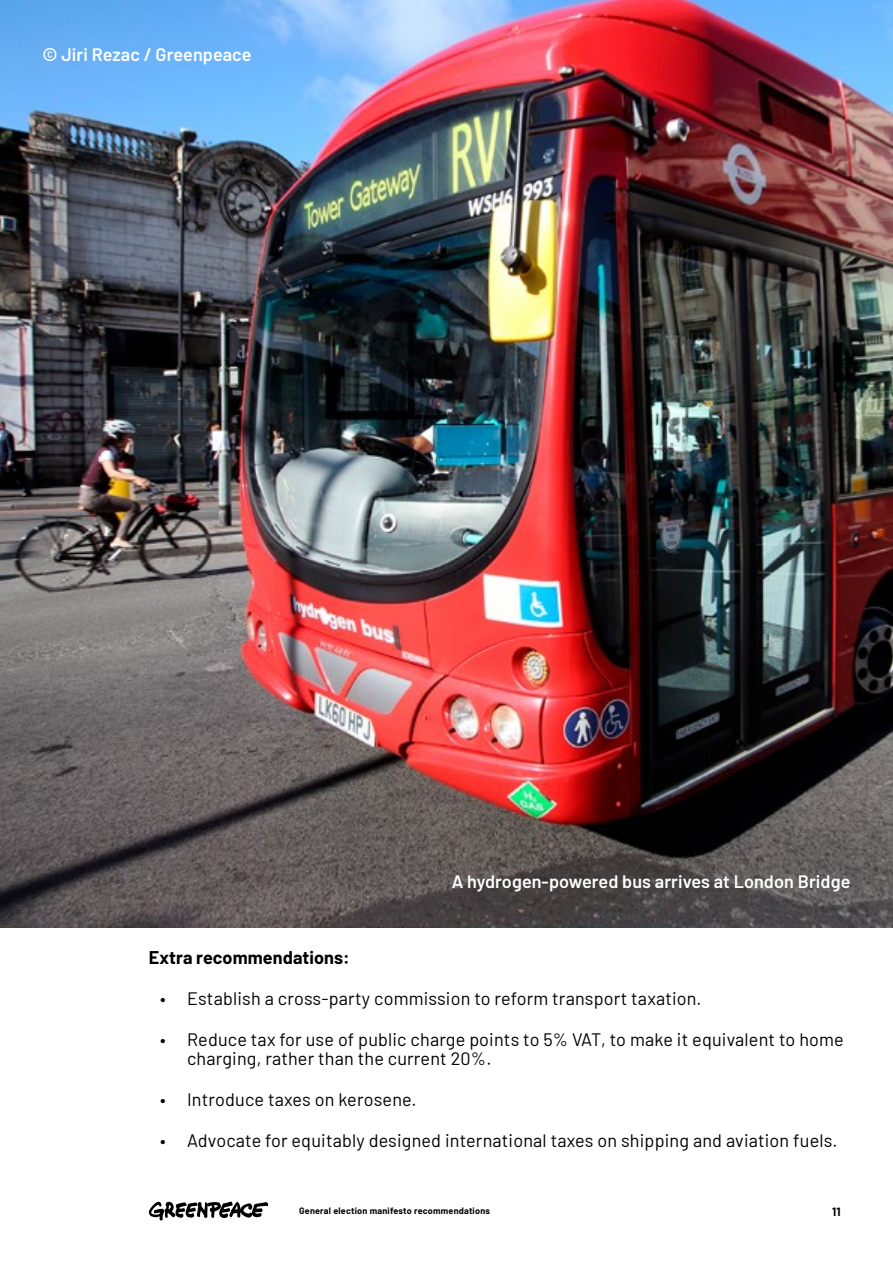
<style>
.page{position:relative;width:893px;height:1263px;background:#fff}
.page>*{position:absolute;margin:0;border:0;box-sizing:border-box;transform-origin:0 0}
.t1{font:18px/19.5px "Barlow";letter-spacing:.01em;color:#000}
.Image_copy_-_white{font:600 18px "Barlow";letter-spacing:.005em;color:#fff}
.t2{font:700 18px "Barlow";letter-spacing:.005em;color:#000}
.t3{font:700 11.7px "Barlow";color:#000}
.t4{font:700 9px "Barlow";letter-spacing:.025em;color:#000}
</style>
<div class="page">
<svg style="left:149px;top:1201px;width:119px;height:19px"></svg>
<img style="left:0;top:0;width:893px;height:927px">
<p class="Image_copy_-_white" style="left:43px;top:41px;width:211px">© Jiri Rezac / Greenpeace</p>
<p class="Image_copy_-_white" style="left:452px;top:868px;width:400px">A hydrogen-powered bus arrives at London Bridge</p>
<h4 class="t2" style="left:149px;top:944px;width:202px">Extra recommendations:</h4>
<p class="t1" style="left:160px;top:987px;width:543px">• Establish a cross-party commission to reform transport taxation.</p>
<p class="t1" style="left:187px;top:1028px;width:658px;text-indent:-27px">• Reduce tax for use of public charge points to 5% VAT, to make it equivalent to home charging, rather than the current 20%.</p>
<p class="t1" style="left:160px;top:1088px;width:258px">• Introduce taxes on kerosene.</p>
<p class="t1" style="left:160px;top:1129px;width:679px">• Advocate for equitably designed international taxes on shipping and aviation fuels.</p>
<p class="t4" style="left:299px;top:1204px;width:192px">General election manifesto recommendations</p>
<p class="t3" style="left:832px;top:1203px;width:10px">11</p>
</div>
